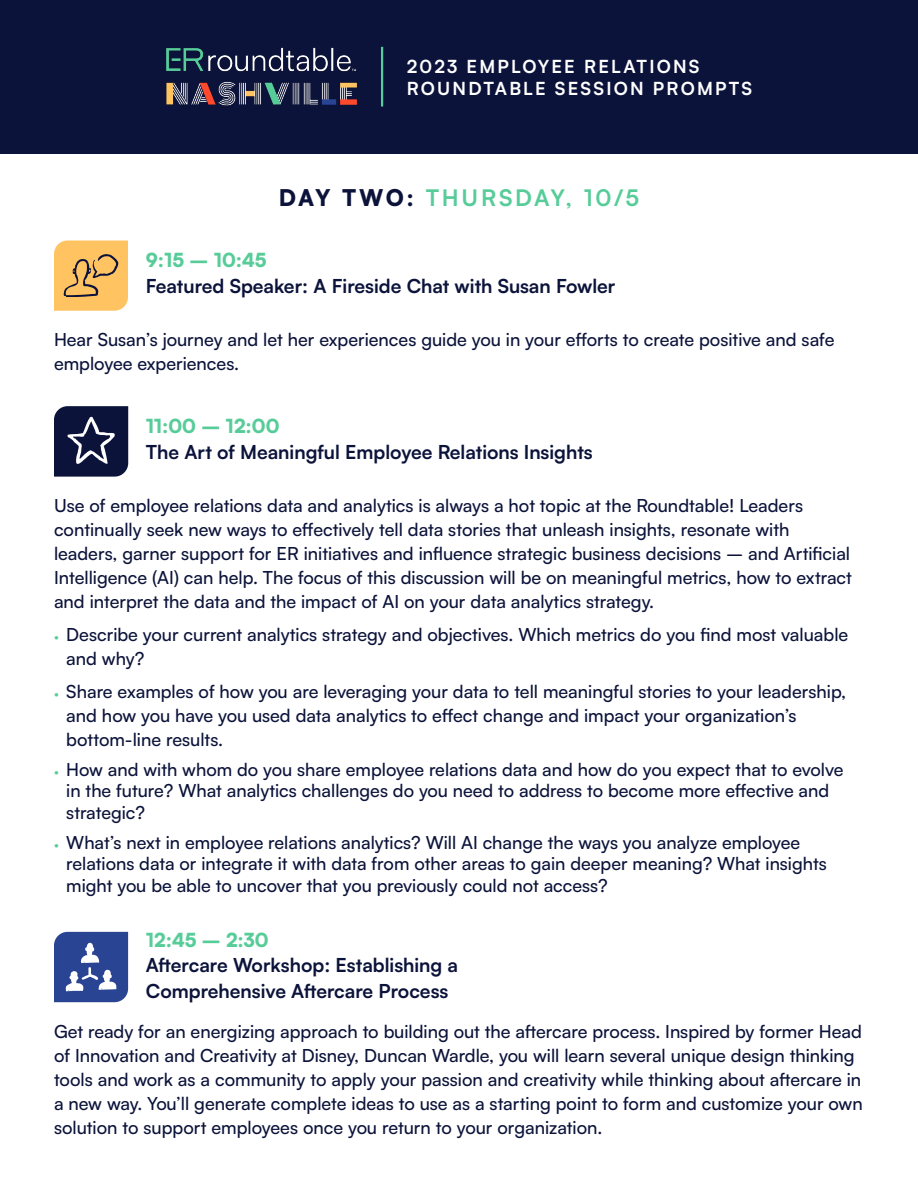
<style>
.page{position:relative;width:918px;height:1188px;background:#fff}
.page>*{position:absolute;margin:0;border:0;box-sizing:border-box;transform-origin:0 0}
.t1{font:700 22.8px "Satoshi";letter-spacing:.12em;color:#57cc99}
.t2{font:700 19.2px/25.7px "Satoshi";color:#0c133a}
.t3{font:900 19.2px "Satoshi";color:#57cc99}
.t4{font:500 18px/24px "Satoshi";color:#0c133a}
.t5{font:700 18px/21.6px "Satoshi";letter-spacing:.12em;color:#fff}
.s1{font-weight:900;color:#0c133a}
.s2{font-size:12px;color:#57cc99}
</style>
<div class="page">
<div style="left:1px;top:0;width:917px;height:153px;background:#0c133a"></div>
<img style="left:166px;top:47px;width:191px;height:59px">
<hr style="left:381px;top:47px;width:2px;height:60px;background:#57cc99">
<svg style="left:54px;top:240px;width:74px;height:71px;background:#ecb763"></svg>
<svg style="left:54px;top:406px;width:74px;height:71px;background:#282e51"></svg>
<svg style="left:54px;top:932px;width:74px;height:70px;background:#485ea3"></svg>
<p class="t5" style="left:407px;top:55px;width:347px">2023 EMPLOYEE RELATIONS<br>ROUNDTABLE SESSION PROMPTS</p>
<p class="t1" style="left:279px;top:181px;width:362px"><span class="s1">DAY TWO:</span> THURSDAY, 10/5</p>
<p class="t3" style="left:146px;top:246px;width:122px">9:15 – 10:45</p>
<p class="t2" style="left:146px;top:272px;width:471px">Featured Speaker: A Fireside Chat with Susan Fowler</p>
<p class="t4" style="left:54px;top:327px;width:782px">Hear Susan’s journey and let her experiences guide you in your efforts to create positive and safe employee experiences.</p>
<p class="t3" style="left:146px;top:412px;width:135px">11:00 – 12:00</p>
<p class="t2" style="left:146px;top:438px;width:449px">The Art of Meaningful Employee Relations Insights</p>
<p class="t4" style="left:54px;top:493px;width:799px">Use of employee relations data and analytics is always a hot topic at the Roundtable! Leaders continually seek new ways to effectively tell data stories that unleash insights, resonate with leaders, garner support for ER initiatives and influence strategic business decisions – and Artificial Intelligence (AI) can help. The focus of this discussion will be on meaningful metrics, how to extract and interpret the data and the impact of AI on your data analytics strategy.</p>
<p class="t4" style="left:66px;top:622px;width:784px;text-indent:-12px"><span class="s2">•</span> Describe your current analytics strategy and objectives. Which metrics do you find most valuable and why?</p>
<p class="t4" style="left:66px;top:678px;width:781px;text-indent:-12px"><span class="s2">•</span> Share examples of how you are leveraging your data to tell meaningful stories to your leadership, and how you have you used data analytics to effect change and impact your organization’s bottom-line results.</p>
<p class="t4" style="left:66px;top:757px;width:779px;line-height:21.5px;text-indent:-12px"><span class="s2">•</span> How and with whom do you share employee relations data and how do you expect that to evolve in the future? What analytics challenges do you need to address to become more effective and strategic?</p>
<p class="t4" style="left:66px;top:831px;width:762px;line-height:21.5px;text-indent:-12px"><span class="s2">•</span> What’s next in employee relations analytics? Will AI change the ways you analyze employee relations data or integrate it with data from other areas to gain deeper meaning? What insights might you be able to uncover that you previously could not access?</p>
<p class="t3" style="left:146px;top:925px;width:124px">12:45 – 2:30</p>
<p class="t2" style="left:146px;top:951px;width:314px">Aftercare Workshop: Establishing a<br>Comprehensive Aftercare Process</p>
<p class="t4" style="left:54px;top:1019px;width:810px">Get ready for an energizing approach to building out the aftercare process. Inspired by former Head of Innovation and Creativity at Disney, Duncan Wardle, you will learn several unique design thinking tools and work as a community to apply your passion and creativity while thinking about aftercare in a new way. You’ll generate complete ideas to use as a starting point to form and customize your own solution to support employees once you return to your organization.</p>
</div>
